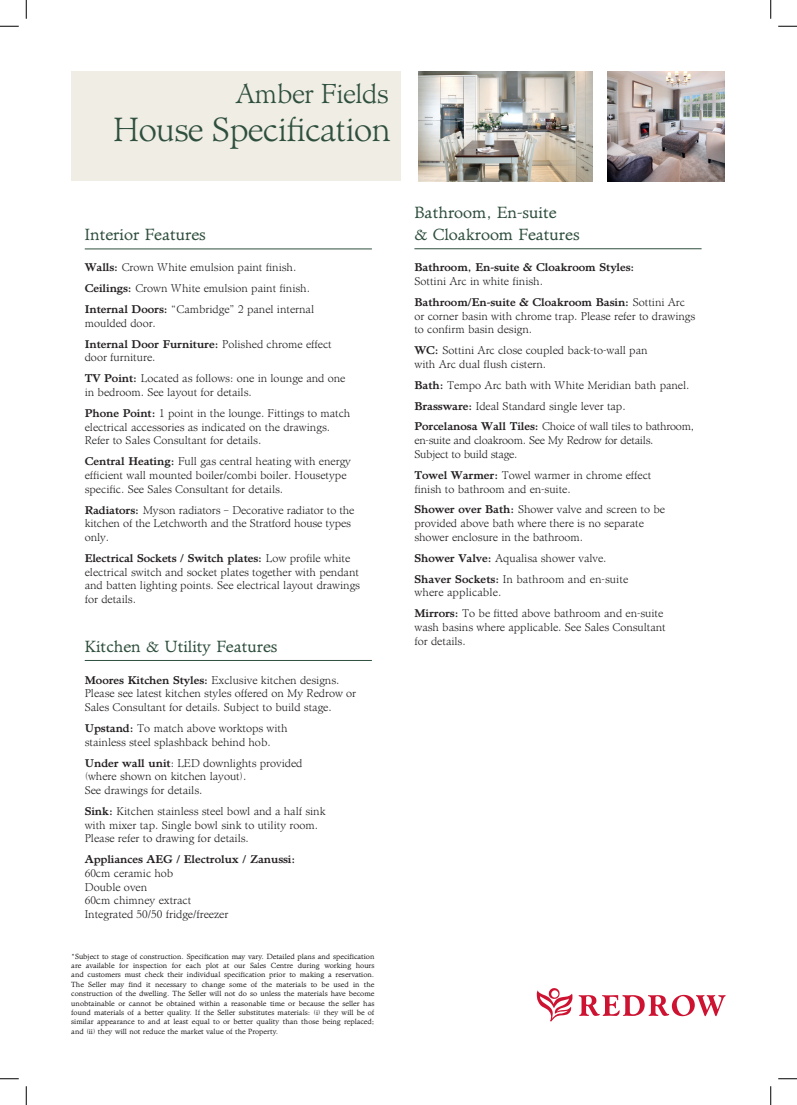
<style>
.page{position:relative;width:797px;height:1105px;background:#fff}
.page>*{position:absolute;margin:0;border:0;box-sizing:border-box;transform-origin:0 0}
.t1{font:33.75px "Cg Administer Lt";letter-spacing:-.02em;color:#2f4f3e}
.t2{font:27.5px "Cg Administer Lt";letter-spacing:-.02em;color:#2f4f3e}
.t3{font:16.25px "Cg Administer";color:#2f4f3e}
.t4{font:11.25px/13.8px "Cg Administer Lt";color:#231f20}
.t5{font:11.25px "Cg Administer Lt";letter-spacing:-.02em;color:#231f20}
.t6{font:11.25px "Cg Administer Bd";color:#231f20}
.t7{font:7.5px/9.4px "Cg Administer";color:#231f20;text-align:justify}
.s1{font-family:"Cg Administer Bd"}
</style>
<div class="page">
<div style="left:71px;top:71px;width:330px;height:110px;background:#efede4"></div>
<hr style="left:85px;top:249px;width:287px;height:1px;background:#2f4f3e">
<hr style="left:85px;top:660px;width:287px;height:1px;background:#2f4f3e">
<hr style="left:414px;top:248px;width:287px;height:1px;background:#2f4f3e">
<img style="left:418px;top:71px;width:174px;height:110px">
<img style="left:607px;top:71px;width:117px;height:110px">
<svg style="left:536px;top:988px;width:189px;height:34px"></svg>
<svg style="left:0;top:25px;width:19px;height:2px"></svg>
<svg style="left:778px;top:25px;width:19px;height:2px"></svg>
<svg style="left:0;top:1078px;width:19px;height:1px"></svg>
<svg style="left:778px;top:1078px;width:19px;height:1px"></svg>
<svg style="left:25px;top:0;width:2px;height:19px"></svg>
<svg style="left:25px;top:1086px;width:2px;height:19px"></svg>
<svg style="left:770px;top:0;width:1px;height:19px"></svg>
<svg style="left:770px;top:1086px;width:1px;height:19px"></svg>
<p class="t2" style="left:235px;top:77px;width:155px">Amber Fields</p>
<p class="t1" style="left:113px;top:109px;width:279px">House Specification</p>
<p class="t3" style="left:85px;top:224px;width:123px">Interior Features</p>
<p class="t4" style="left:85px;top:261px;width:213px"><span class="s1">Walls:</span> Crown White emulsion paint finish.</p>
<p class="t4" style="left:85px;top:282px;width:227px"><span class="s1">Ceilings:</span> Crown White emulsion paint finish.</p>
<p class="t4" style="left:85px;top:303px;width:231px"><span class="s1">Internal Doors:</span> “Cambridge” 2 panel internal moulded door.</p>
<p class="t4" style="left:85px;top:337px;width:248px"><span class="s1">Internal Door Furniture:</span> Polished chrome effect door furniture.</p>
<p class="t4" style="left:85px;top:372px;width:262px"><span class="s1">TV Point:</span> Located as follows: one in lounge and one in bedroom. See layout for details.</p>
<p class="t4" style="left:85px;top:406px;width:267px"><span class="s1">Phone Point:</span> 1 point in the lounge. Fittings to match electrical accessories as indicated on the drawings.<br>Refer to Sales Consultant for details.</p>
<p class="t4" style="left:85px;top:455px;width:268px"><span class="s1">Central Heating:</span> Full gas central heating with energy</p>
<p class="t4" style="left:85px;top:468px;width:263px">efficient wall mounted boiler/combi boiler. Housetype specific. See Sales Consultant for details.</p>
<p class="t4" style="left:85px;top:503px;width:271px"><span class="s1">Radiators:</span> Myson radiators – Decorative radiator to the kitchen of the Letchworth and the Stratford house types only.</p>
<p class="t4" style="left:85px;top:551px;width:277px"><span class="s1">Electrical Sockets / Switch plates:</span> Low profile white electrical switch and socket plates together with pendant and batten lighting points. See electrical layout drawings for details.</p>
<p class="t3" style="left:85px;top:636px;width:194px">Kitchen &amp; Utility Features</p>
<p class="t4" style="left:85px;top:673px;width:273px"><span class="s1">Moores Kitchen Styles:</span> Exclusive kitchen designs.<br>Please see latest kitchen styles offered on My Redrow or<br>Sales Consultant for details. Subject to build stage.</p>
<p class="t4" style="left:85px;top:721px;width:204px"><span class="s1">Upstand:</span> To match above worktops with</p>
<p class="t4" style="left:85px;top:735px;width:187px">stainless steel splashback behind hob.</p>
<p class="t4" style="left:85px;top:756px;width:219px"><span class="s1">Under wall unit</span>: LED downlights provided</p>
<p class="t4" style="left:85px;top:770px;width:163px">(where shown on kitchen layout).<br>See drawings for details.</p>
<p class="t4" style="left:85px;top:804px;width:242px"><span class="s1">Sink:</span> Kitchen stainless steel bowl and a half sink</p>
<p class="t4" style="left:85px;top:818px;width:235px">with mixer tap. Single bowl sink to utility room.<br>Please refer to drawing for details.</p>
<p class="t6" style="left:85px;top:852px;width:212px">Appliances AEG / Electrolux / Zanussi:</p>
<p class="t4" style="left:85px;top:866px;width:90px">60cm ceramic hob</p>
<p class="t4" style="left:85px;top:880px;width:145px">Double oven<br>60cm chimney extract<br>Integrated 50/50 fridge/freezer</p>
<p class="t7" style="left:71px;top:952px;width:305px">*Subject to stage of construction. Specification may vary. Detailed plans and specification are available for inspection for each plot at our Sales Centre during working hours and customers must check their individual specification prior to making a reservation.<br>The Seller may find it necessary to change some of the materials to be used in the construction of the dwelling. The Seller will not do so unless the materials have become unobtainable or cannot be obtained within a reasonable time or because the seller has found materials of a better quality. If the Seller substitutes materials: (i) they will be of similar appearance to and at least equal to or better quality than those being replaced; and (ii) they will not reduce the market value of the Property.</p>
<p class="t3" style="left:414px;top:202px;width:144px">Bathroom, En-suite</p>
<p class="t3" style="left:414px;top:224px;width:167px">&amp; Cloakroom Features</p>
<p class="t6" style="left:414px;top:261px;width:221px">Bathroom, En-suite &amp; Cloakroom Styles:</p>
<p class="t4" style="left:414px;top:274px;width:130px">Sottini Arc in white finish.</p>
<p class="t4" style="left:414px;top:295px;width:282px"><span class="s1">Bathroom/En-suite &amp; Cloakroom Basin:</span> Sottini Arc or corner basin with chrome trap. Please refer to drawings to confirm basin design.</p>
<p class="t4" style="left:414px;top:344px;width:235px"><span class="s1">WC:</span> Sottini Arc close coupled back-to-wall pan</p>
<p class="t4" style="left:414px;top:357px;width:133px">with Arc dual flush cistern.</p>
<p class="t4" style="left:414px;top:378px;width:276px"><span class="s1">Bath:</span> Tempo Arc bath with White Meridian bath panel.</p>
<p class="t4" style="left:414px;top:399px;width:213px"><span class="s1">Brassware:</span> Ideal Standard single lever tap.</p>
<p class="t5" style="left:414px;top:420px;width:281px"><span class="s1">Porcelanosa Wall Tiles:</span> Choice of wall tiles to bathroom,</p>
<p class="t5" style="left:414px;top:433px;width:240px">en-suite and cloakroom. See My Redrow for details.</p>
<p class="t5" style="left:414px;top:447px;width:104px">Subject to build stage.</p>
<p class="t4" style="left:414px;top:468px;width:238px"><span class="s1">Towel Warmer:</span> Towel warmer in chrome effect</p>
<p class="t4" style="left:414px;top:482px;width:158px">finish to bathroom and en-suite.</p>
<p class="t4" style="left:414px;top:503px;width:252px"><span class="s1">Shower over Bath:</span> Shower valve and screen to be provided above bath where there is no separate shower enclosure in the bathroom.</p>
<p class="t4" style="left:414px;top:551px;width:194px"><span class="s1">Shower Valve:</span> Aqualisa shower valve.</p>
<p class="t4" style="left:414px;top:572px;width:215px"><span class="s1">Shaver Sockets:</span> In bathroom and en-suite where applicable.</p>
<p class="t4" style="left:414px;top:607px;width:253px"><span class="s1">Mirrors:</span> To be fitted above bathroom and en-suite wash basins where applicable. See Sales Consultant</p>
<p class="t4" style="left:414px;top:634px;width:53px">for details.</p>
</div>
